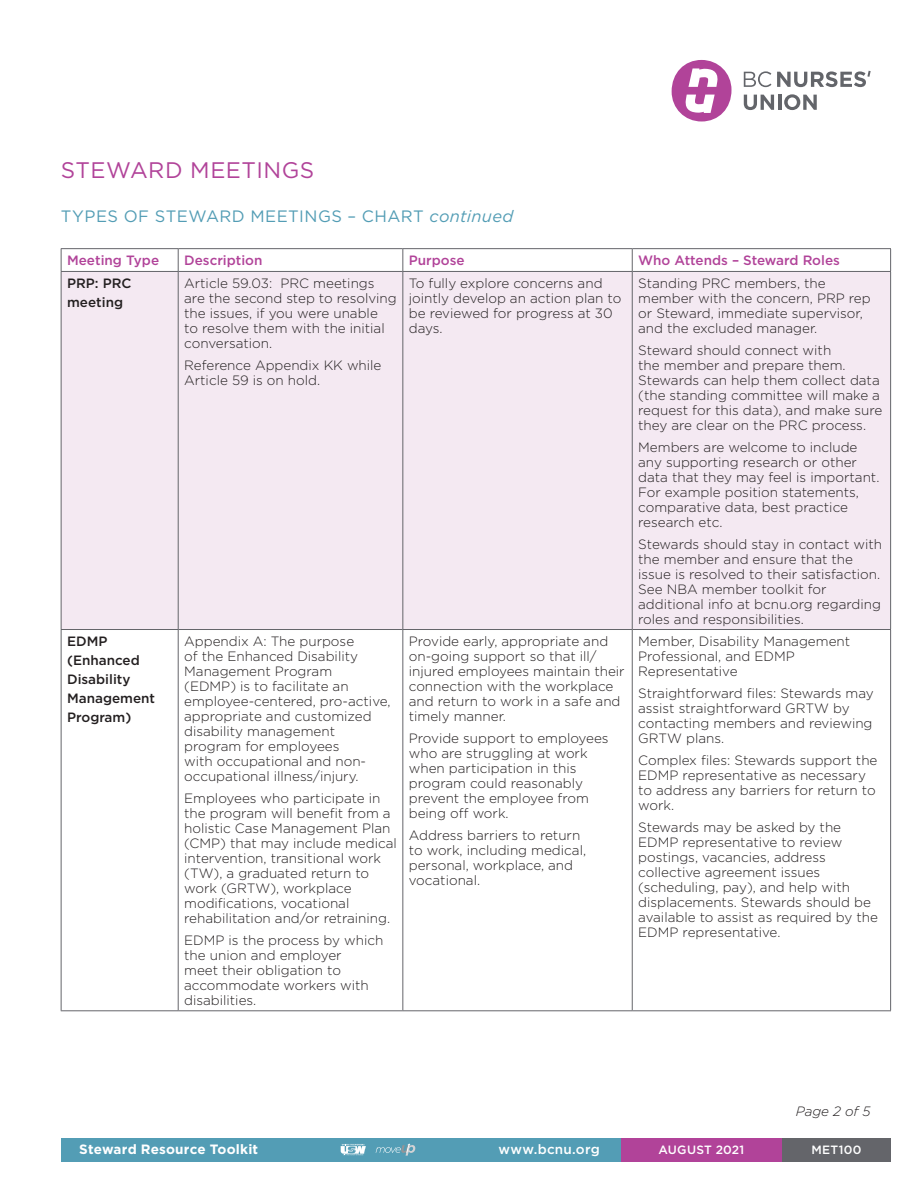
<style>
.page{position:relative;width:918px;height:1188px;background:#fff}
.page>*{position:absolute;margin:0;border:0;box-sizing:border-box;transform-origin:0 0}
.t1{font:22.5px "Gotham";letter-spacing:.02em;color:#b14399}
.t2{font:16.5px "Gotham";letter-spacing:.03em;color:#539db5}
.Table_Text{font:300 13.5px/15px "Gotham";color:#231f20}
.Text_Medium{font:500 13.5px/18.9px "Gotham";color:#231f20}
.Text_Medium-2{font:500 13.5px "Gotham";color:#b14399}
.t3{font:700 13.5px "Gotham";letter-spacing:.01em;color:#fff}
.t4{font:500 13.5px "Gotham";letter-spacing:.015em;color:#fff}
.continued__right_ali{font:italic 300 13.5px "Gotham";color:#231f20}
.H4_White{font:500 12px "Gotham";letter-spacing:.025em;color:#fff}
.s1{font-style:italic}
</style>
<div class="page">
<div style="left:61px;top:1138px;width:563px;height:23px;background:#539db5"></div>
<div style="left:672px;top:60px;width:60px;height:61px;background:#b14399;border-radius:30px"></div>
<svg style="left:685px;top:68px;width:33px;height:45px"></svg>
<svg style="left:744px;top:95px;width:30px;height:15px"></svg>
<hr style="left:778px;top:95px;width:3px;height:15px;background:#63656a">
<svg style="left:784px;top:94px;width:33px;height:16px"></svg>
<svg style="left:744px;top:71px;width:127px;height:16px"></svg>
<div style="left:774px;top:1138px;width:117px;height:23px;background:#64656a"></div>
<div style="left:621px;top:1138px;width:161px;height:23px;background:#b14399"></div>
<svg style="left:376px;top:1143px;width:39px;height:13px"></svg>
<svg style="left:341px;top:1144px;width:25px;height:11px"></svg>
<div style="left:62px;top:272px;width:828px;height:357px;background:#f4e9f2"></div>
<hr style="left:61px;top:272px;width:1px;height:357px;background:#64656a">
<hr style="left:178px;top:272px;width:1px;height:357px;background:#64656a">
<hr style="left:402px;top:272px;width:1px;height:357px;background:#64656a">
<hr style="left:632px;top:272px;width:1px;height:357px;background:#64656a">
<hr style="left:890px;top:272px;width:1px;height:357px;background:#64656a">
<hr style="left:61px;top:630px;width:1px;height:380px;background:#64656a">
<hr style="left:178px;top:630px;width:1px;height:380px;background:#64656a">
<hr style="left:402px;top:630px;width:1px;height:380px;background:#64656a">
<hr style="left:632px;top:630px;width:1px;height:380px;background:#64656a">
<hr style="left:890px;top:630px;width:1px;height:380px;background:#64656a">
<hr style="left:61px;top:248px;width:117px;height:1px;background:#64656a">
<svg style="left:61px;top:249px;width:1px;height:22px"></svg>
<hr style="left:178px;top:248px;width:225px;height:1px;background:#64656a">
<svg style="left:178px;top:249px;width:1px;height:22px"></svg>
<hr style="left:403px;top:248px;width:229px;height:1px;background:#64656a">
<svg style="left:402px;top:249px;width:1px;height:22px"></svg>
<hr style="left:632px;top:248px;width:259px;height:1px;background:#64656a">
<svg style="left:632px;top:249px;width:1px;height:22px"></svg>
<svg style="left:890px;top:249px;width:1px;height:22px"></svg>
<hr style="left:61px;top:271px;width:117px;height:1px;background:#64656a">
<hr style="left:178px;top:271px;width:225px;height:1px;background:#64656a">
<hr style="left:403px;top:271px;width:229px;height:1px;background:#64656a">
<hr style="left:632px;top:271px;width:259px;height:1px;background:#64656a">
<hr style="left:61px;top:629px;width:117px;height:1px;background:#64656a">
<hr style="left:178px;top:629px;width:225px;height:1px;background:#64656a">
<hr style="left:403px;top:629px;width:229px;height:1px;background:#64656a">
<hr style="left:632px;top:629px;width:259px;height:1px;background:#64656a">
<hr style="left:61px;top:1010px;width:117px;height:1px;background:#64656a">
<hr style="left:178px;top:1010px;width:225px;height:1px;background:#64656a">
<hr style="left:403px;top:1010px;width:229px;height:1px;background:#64656a">
<hr style="left:632px;top:1010px;width:259px;height:1px;background:#64656a">
<h2 class="t1" style="left:61px;top:155px;width:255px">STEWARD MEETINGS</h2>
<h3 class="t2" style="left:61px;top:206px;width:454px">TYPES OF STEWARD MEETINGS – CHART <span class="s1">continued</span></h3>
<p class="Text_Medium-2" style="left:67px;top:252px;width:94px">Meeting Type</p>
<p class="Text_Medium-2" style="left:184px;top:252px;width:80px">Description</p>
<p class="Text_Medium-2" style="left:409px;top:252px;width:57px">Purpose</p>
<p class="Text_Medium-2" style="left:638px;top:252px;width:203px">Who Attends – Steward Roles</p>
<p class="Text_Medium" style="left:67px;top:274px;width:66px">PRP: PRC meeting</p>
<p class="Table_Text" style="left:184px;top:276px;width:214px">Article 59.03: PRC meetings are the second step to resolving the issues, if you were unable<br>to resolve them with the initial conversation.</p>
<p class="Table_Text" style="left:184px;top:357px;width:199px">Reference Appendix KK while<br>Article 59 is on hold.</p>
<p class="Table_Text" style="left:409px;top:276px;width:214px">To fully explore concerns and jointly develop an action plan to be reviewed for progress at 30 days.</p>
<p class="Table_Text" style="left:638px;top:276px;width:234px">Standing PRC members, the member with the concern, PRP rep or Steward, immediate supervisor, and the excluded manager.</p>
<p class="Table_Text" style="left:638px;top:342px;width:246px">Steward should connect with<br>the member and prepare them.<br>Stewards can help them collect data (the standing committee will make a request for this data), and make sure they are clear on the PRC process.</p>
<p class="Table_Text" style="left:638px;top:439px;width:243px">Members are welcome to include any supporting research or other data that they may feel is important.<br>For example position statements, comparative data, best practice research etc.</p>
<p class="Table_Text" style="left:638px;top:536px;width:245px">Stewards should stay in contact with the member and ensure that the issue is resolved to their satisfaction.<br>See NBA member toolkit for additional info at bcnu.org regarding roles and responsibilities.</p>
<p class="Text_Medium" style="left:67px;top:632px;width:90px">EDMP (Enhanced<br>Disability<br>Management<br>Program)</p>
<p class="Table_Text" style="left:184px;top:634px;width:208px">Appendix A: The purpose<br>of the Enhanced Disability<br>Management Program<br>(EDMP) is to facilitate an employee-centered, pro-active, appropriate and customized disability management program for employees<br>with occupational and non&shy;occupational illness/injury.</p>
<p class="Table_Text" style="left:184px;top:790px;width:214px">Employees who participate in the program will benefit from a holistic Case Management Plan (CMP) that may include medical intervention, transitional work (TW), a graduated return to work (GRTW), workplace modifications, vocational rehabilitation and/or retraining.</p>
<p class="Table_Text" style="left:184px;top:932px;width:201px">EDMP is the process by which the union and employer<br>meet their obligation to accommodate workers with disabilities.</p>
<p class="Table_Text" style="left:409px;top:634px;width:217px">Provide early, appropriate and on-going support so that ill/ injured employees maintain their connection with the workplace and return to work in a safe and timely manner.</p>
<p class="Table_Text" style="left:409px;top:730px;width:201px">Provide support to employees who are struggling at work when participation in this program could reasonably prevent the employee from being off work.</p>
<p class="Table_Text" style="left:409px;top:827px;width:179px">Address barriers to return to work, including medical, personal, workplace, and vocational.</p>
<p class="Table_Text" style="left:638px;top:634px;width:214px">Member, Disability Management<br>Professional, and EDMP<br>Representative</p>
<p class="Table_Text" style="left:638px;top:685px;width:237px">Straightforward files: Stewards may assist straightforward GRTW by contacting members and reviewing<br>GRTW plans.</p>
<p class="Table_Text" style="left:638px;top:752px;width:241px">Complex files: Stewards support the<br>EDMP representative as necessary to address any barriers for return to work.</p>
<p class="Table_Text" style="left:638px;top:819px;width:241px">Stewards may be asked by the<br>EDMP representative to review postings, vacancies, address collective agreement issues (scheduling, pay), and help with displacements. Stewards should be available to assist as required by the<br>EDMP representative.</p>
<p class="continued__right_ali" style="left:796px;top:1103px;width:76px">Page 2 of 5</p>
<p class="t3" style="left:79px;top:1140px;width:181px">Steward Resource Toolkit</p>
<p class="t4" style="left:499px;top:1140px;width:103px">www.bcnu.org</p>
<p class="H4_White" style="left:659px;top:1142px;width:87px">AUGUST 2021</p>
<p class="H4_White" style="left:811px;top:1142px;width:52px">MET100</p>
</div>
